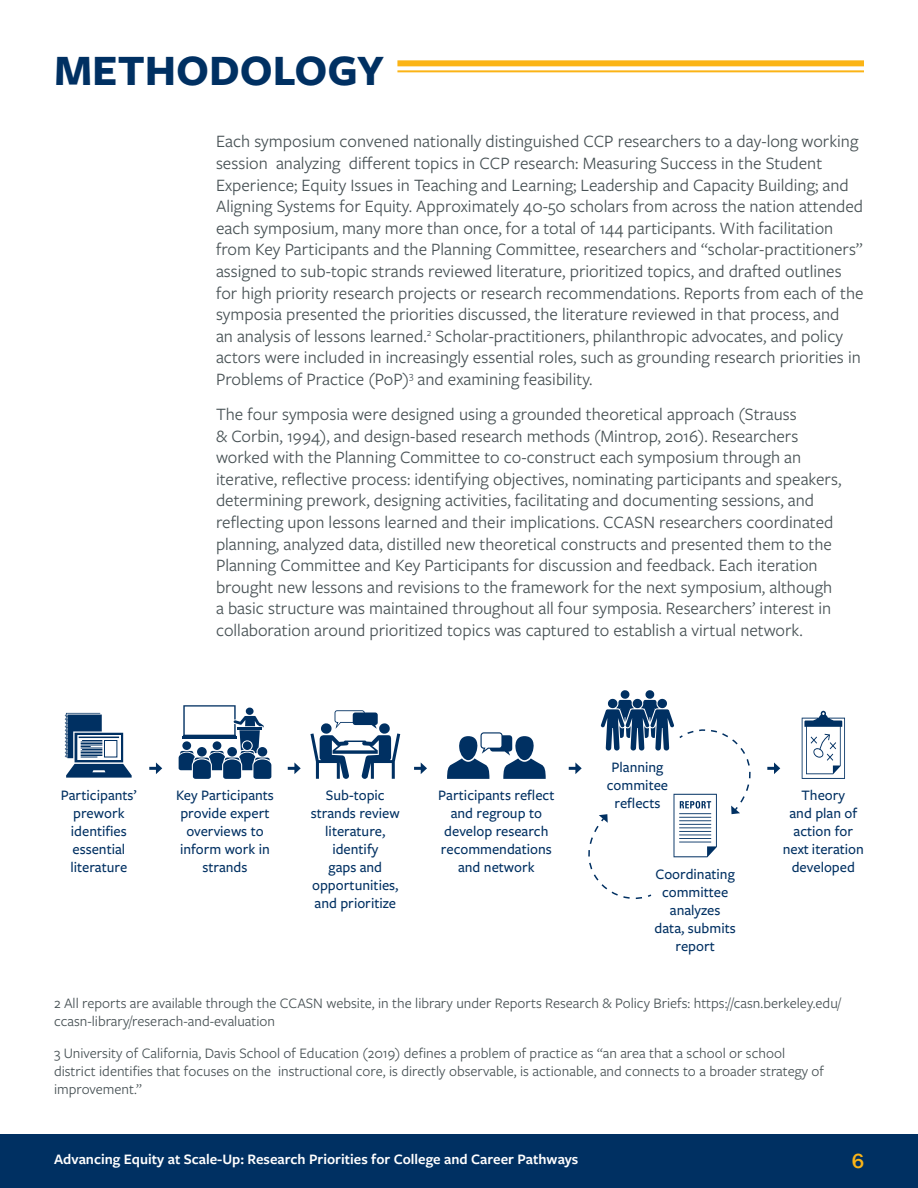
<style>
.page{position:relative;width:918px;height:1188px;background:#fff}
.page>*{position:absolute;margin:0;border:0;box-sizing:border-box;transform-origin:0 0}
.Header_Title_Blue{font:700 45px "Freight Sans Pro";color:#003062}
.t1{font:500 21px "Franklin Gothic";color:#fbb416}
.t2{font:18px/21.6px "Freight Sans Pro";color:#485255}
.t3{font:15px/18px "Freight Sans Pro";color:#485255}
.Diagram_Label{font:500 15px/18px "Freight Sans Pro";color:#003062;text-align:center}
.t4{font:600 15px "Freight Sans Pro";color:#fff}
</style>
<div class="page">
<div style="left:397px;top:60px;width:467px;height:6px;background:#fbb416"></div>
<hr style="left:397px;top:70px;width:467px;height:2px;background:#fbb416">
<div style="left:0;top:1134px;width:918px;height:54px;background:#003062"></div>
<svg style="left:179px;top:705px;width:92px;height:74px"></svg>
<div style="left:182px;top:741px;width:9px;height:9px;background:#003062;border-radius:50%"></div>
<svg style="left:310px;top:710px;width:90px;height:69px"></svg>
<svg style="left:447px;top:732px;width:99px;height:47px"></svg>
<svg style="left:64px;top:713px;width:68px;height:65px"></svg>
<div style="left:104px;top:740px;width:13px;height:17px;border:1px solid #003062"></div>
<svg style="left:802px;top:711px;width:43px;height:68px"></svg>
<svg style="left:149px;top:762px;width:13px;height:12px"></svg>
<svg style="left:288px;top:762px;width:13px;height:12px"></svg>
<svg style="left:414px;top:762px;width:13px;height:12px"></svg>
<svg style="left:767px;top:762px;width:13px;height:12px"></svg>
<svg style="left:569px;top:690px;width:182px;height:209px"></svg>
<p class="Header_Title_Blue" style="left:54px;top:39px;width:332px">METHODOLOGY</p>
<p class="t2" style="left:216px;top:130px;width:649px">Each symposium convened nationally distinguished CCP researchers to a day-long working session analyzing different topics in CCP research: Measuring Success in the Student Experience; Equity Issues in Teaching and Learning; Leadership and Capacity Building; and Aligning Systems for Equity. Approximately 40-50 scholars from across the nation attended each symposium, many more than once, for a total of 144 participants. With facilitation from Key Participants and the Planning Committee, researchers and “scholar-practitioners” assigned to sub-topic strands reviewed literature, prioritized topics, and drafted outlines for high priority research projects or research recommendations. Reports from each of the symposia presented the priorities discussed, the literature reviewed in that process, and<br>an analysis of lessons learned.<sup>2</sup> Scholar-practitioners, philanthropic advocates, and policy actors were included in increasingly essential roles, such as grounding research priorities in Problems of Practice (PoP)<sup>3</sup> and examining feasibility.</p>
<p class="t2" style="left:216px;top:403px;width:627px">The four symposia were designed using a grounded theoretical approach (Strauss<br>&amp; Corbin, 1994), and design-based research methods (Mintrop, 2016). Researchers worked with the Planning Committee to co-construct each symposium through an iterative, reflective process: identifying objectives, nominating participants and speakers, determining prework, designing activities, facilitating and documenting sessions, and reflecting upon lessons learned and their implications. CCASN researchers coordinated planning, analyzed data, distilled new theoretical constructs and presented them to the Planning Committee and Key Participants for discussion and feedback. Each iteration brought new lessons and revisions to the framework for the next symposium, although a basic structure was maintained throughout all four symposia. Researchers’ interest in collaboration around prioritized topics was captured to establish a virtual network.</p>
<p class="Diagram_Label" style="left:607px;top:757px;width:63px">Planning commitee reflects</p>
<p class="Diagram_Label" style="left:176px;top:786px;width:99px">Key Participants provide expert overviews to inform work in strands</p>
<p class="Diagram_Label" style="left:311px;top:786px;width:90px">Sub-topic strands review literature, identify<br>gaps and opportunities, and prioritize</p>
<p class="Diagram_Label" style="left:438px;top:786px;width:118px">Participants reflect and regroup to develop research recommendations and network</p>
<p class="Diagram_Label" style="left:61px;top:786px;width:77px">Participants’ prework identifies essential literature</p>
<p class="Diagram_Label" style="left:783px;top:786px;width:83px">Theory<br>and plan of action for next iteration developed</p>
<p class="Diagram_Label" style="left:655px;top:864px;width:83px">Coordinating committee analyzes data, submits report</p>
<p class="t3" style="left:54px;top:994px;width:789px">2 All reports are available through the CCASN website, in the library under Reports Research &amp; Policy Briefs: https://casn.berkeley.edu/ ccasn-library/reserach-and-evaluation</p>
<p class="t3" style="left:54px;top:1043px;width:772px">3 University of California, Davis School of Education (2019) defines a problem of practice as “an area that a school or school district identifies that focuses on the instructional core, is directly observable, is actionable, and connects to a broader strategy of improvement.”</p>
<p class="t4" style="left:54px;top:1148px;width:526px">Advancing Equity at Scale-Up: Resea ch Pri ities for College and Career Pathw ys</p>
<p class="t4" style="left:197px;top:1148px;width:526px">Research Priorities for College and Career Pathways: Advancing Equity at Scale-Up</p>
<p class="t1" style="left:852px;top:1148px;width:14px">6</p>
</div>
